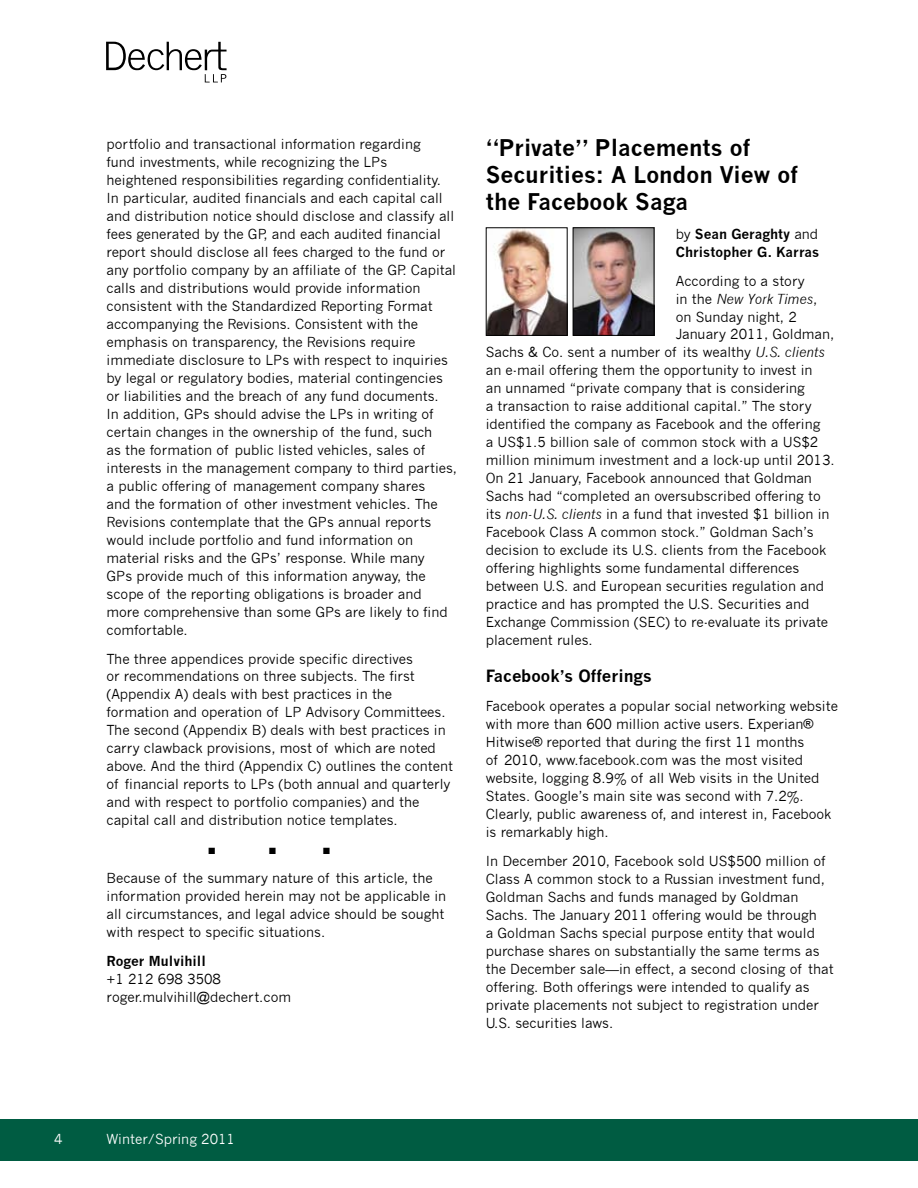
<style>
.page{position:relative;width:918px;height:1188px;background:#fff}
.page>*{position:absolute;margin:0;border:0;box-sizing:border-box;transform-origin:0 0}
.t1{font:51px "D Three LLP";color:#000}
.t2{font:700 22.5px/27px "News Gothic";color:#000}
.t3{font:700 16.5px "News Gothic";color:#000}
.t4{font:13.5px/18px "News Gothic";color:#000}
.t5{font:700 13.5px/18px "News Gothic";color:#000}
.t6{font:13.5px "News Gothic";color:#fff}
.t7{font:italic 13.5px "News Gothic";color:#000}
.t8{font:13.5px "Arial";color:#000}
.s1{font-weight:400}
.s2{font-style:normal}
.s3{font-style:italic}
</style>
<div class="page">
<div style="left:0;top:1119px;width:918px;height:41px;background:#005c42"></div>
<img style="left:488px;top:230px;width:77px;height:104px">
<div style="left:486px;top:228px;width:81px;height:108px;border:1px solid #000"></div>
<img style="left:575px;top:230px;width:77px;height:104px">
<div style="left:573px;top:228px;width:81px;height:108px;border:1px solid #000"></div>
<h1 class="t1" style="left:106px;top:35px;width:128px">D</h1>
<p class="t4" style="left:107px;top:135px;width:352px">portfolio and transactional information regarding<br>fund investments, while recognizing the LPs heightened responsibilities regarding confidentiality.<br>In particular, audited financials and each capital call and distribution notice should disclose and classify all fees generated by the GP, and each audited financial report should disclose all fees charged to the fund or any portfolio company by an affiliate of the GP. Capital calls and distributions would provide information consistent with the Standardized Reporting Format accompanying the Revisions. Consistent with the emphasis on transparency, the Revisions require immediate disclosure to LPs with respect to inquiries by legal or regulatory bodies, material contingencies or liabilities and the breach of any fund documents.<br>In addition, GPs should advise the LPs in writing of certain changes in the ownership of the fund, such<br>as the formation of public listed vehicles, sales of interests in the management company to third parties, a public offering of management company shares<br>and the formation of other investment vehicles. The Revisions contemplate that the GPs annual reports would include portfolio and fund information on material risks and the GPs’ response. While many<br>GPs provide much of this information anyway, the scope of the reporting obligations is broader and more comprehensive than some GPs are likely to find comfortable.</p>
<p class="t4" style="left:107px;top:650px;width:348px">The three appendices provide specific directives<br>or recommendations on three subjects. The first (Appendix A) deals with best practices in the formation and operation of LP Advisory Committees.<br>The second (Appendix B) deals with best practices in carry clawback provisions, most of which are noted above. And the third (Appendix C) outlines the content of financial reports to LPs (both annual and quarterly and with respect to portfolio companies) and the capital call and distribution notice templates.</p>
<p class="t8" style="left:208px;top:841px;width:10px">■</p>
<p class="t8" style="left:269px;top:841px;width:10px">■</p>
<p class="t8" style="left:323px;top:841px;width:10px">■</p>
<p class="t4" style="left:107px;top:869px;width:341px">Because of the summary nature of this article, the information provided herein may not be applicable in all circumstances, and legal advice should be sought with respect to specific situations.</p>
<p class="t5" style="left:107px;top:952px;width:101px">Roger Mulvihill</p>
<p class="t4" style="left:107px;top:970px;width:186px">+1 212 698 3508 roger.mulvihill@dechert.com</p>
<h2 class="t2" style="left:486px;top:134px;width:314px">“Private” Placements of<br>Securities: A London View of the Facebook Saga</h2>
<p class="t5" style="left:676px;top:225px;width:145px"><span class="s1">by</span> Sean Geraghty <span class="s1">and<br></span>Christopher G. Karras</p>
<p class="t4" style="left:676px;top:272px;width:130px">According to a story</p>
<p class="t7" style="left:676px;top:291px;width:143px"><span class="s2">in the</span> New York Times<span class="s2">,</span></p>
<p class="t4" style="left:676px;top:308px;width:123px">on Sunday night, 2</p>
<p class="t4" style="left:676px;top:326px;width:160px">January 2011, Goldman,</p>
<p class="t4" style="left:486px;top:344px;width:341px">Sachs &amp; Co. sent a number of its wealthy <span class="s3">U.S. clients</span></p>
<p class="t4" style="left:486px;top:362px;width:328px">an e-mail offering them the opportunity to invest in</p>
<p class="t4" style="left:486px;top:380px;width:321px">an unnamed “private company that is considering</p>
<p class="t4" style="left:486px;top:398px;width:327px">a transaction to raise additional capital.” The story</p>
<p class="t4" style="left:486px;top:416px;width:336px">identified the company as Facebook and the offering</p>
<p class="t4" style="left:486px;top:434px;width:334px">a US$1.5 billion sale of common stock with a US$2</p>
<p class="t4" style="left:486px;top:452px;width:350px">million minimum investment and a lock-up until 2013.</p>
<p class="t4" style="left:486px;top:470px;width:328px">On 21 January, Facebook announced that Goldman</p>
<p class="t4" style="left:486px;top:488px;width:337px">Sachs had “completed an oversubscribed offering to</p>
<p class="t4" style="left:486px;top:506px;width:345px">its <span class="s3">non-U.S. clients</span> in a fund that invested $1 billion in</p>
<p class="t4" style="left:486px;top:524px;width:329px">Facebook Class A common stock.” Goldman Sach’s</p>
<p class="t4" style="left:486px;top:542px;width:342px">decision to exclude its U.S. clients from the Facebook</p>
<p class="t4" style="left:486px;top:560px;width:315px">offering highlights some fundamental differences</p>
<p class="t4" style="left:486px;top:578px;width:340px">between U.S. and European securities regulation and</p>
<p class="t4" style="left:486px;top:596px;width:325px">practice and has prompted the U.S. Securities and</p>
<p class="t4" style="left:486px;top:614px;width:344px">Exchange Commission (SEC) to re-evaluate its private</p>
<p class="t4" style="left:486px;top:632px;width:108px">placement rules.</p>
<p class="t3" style="left:486px;top:666px;width:168px">Facebook’s Offerings</p>
<p class="t4" style="left:486px;top:697px;width:354px">Facebook operates a popular social networking website with more than 600 million active users. Experian® Hitwise® reported that during the first 11 months<br>of 2010, www.facebook.com was the most visited website, logging 8.9% of all Web visits in the United States. Google’s main site was second with 7.2%.<br>Clearly, public awareness of, and interest in, Facebook is remarkably high.</p>
<p class="t4" style="left:486px;top:852px;width:349px">In December 2010, Facebook sold US$500 million of Class A common stock to a Russian investment fund, Goldman Sachs and funds managed by Goldman Sachs. The January 2011 offering would be through<br>a Goldman Sachs special purpose entity that would purchase shares on substantially the same terms as the December sale—in effect, a second closing of that offering. Both offerings were intended to qualify as private placements not subject to registration under U.S. securities laws.</p>
<p class="t6" style="left:54px;top:1132px;width:10px">4</p>
<p class="t6" style="left:107px;top:1132px;width:130px">Winter/Spring 2011</p>
</div>
